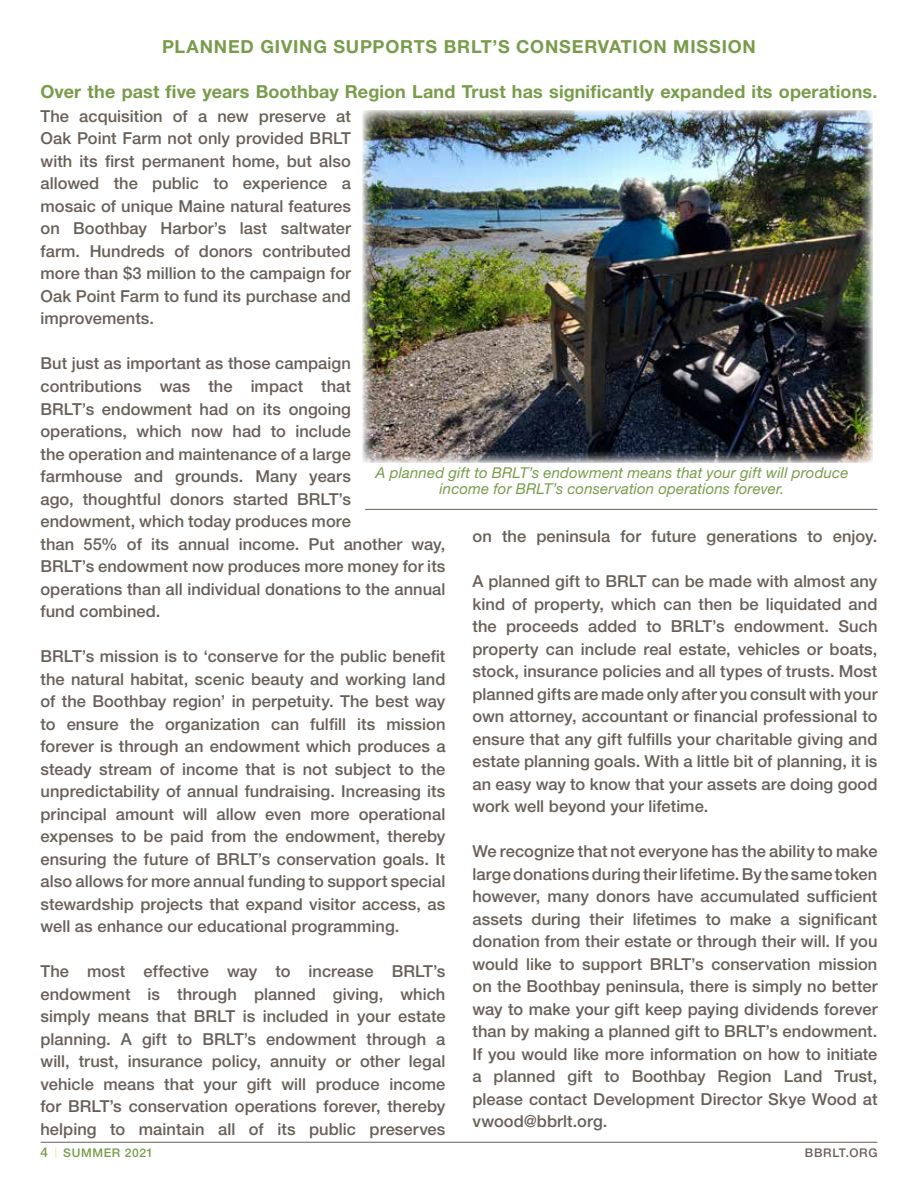
<style>
.page{position:relative;width:918px;height:1188px;background:#fff}
.page>*{position:absolute;margin:0;border:0;box-sizing:border-box;transform-origin:0 0}
.t1{font:700 18px "Helvetica Neue LT Std";letter-spacing:.01em;color:#789c4a}
.t2{font:700 18px "Helvetica Neue LT Std";letter-spacing:.045em;color:#789c4a}
.t3{font:500 16.5px/22.5px "Helvetica Neue LT Std";letter-spacing:.005em;color:#686058;text-align:justify}
.t4{font:italic 15px/16.5px "Helvetica Neue LT Std";letter-spacing:.01em;color:#789c4a;text-align:center}
.t5{font:500 12px "Helvetica Neue LT Std";letter-spacing:.055em;color:#789c4a}
.t6{font:500 12px "Helvetica Neue LT Std";letter-spacing:.055em;color:#686058}
.s1{font-size:13.5px}
.s2{font-weight:300;font-size:10.5px;color:#e5d660}
</style>
<div class="page">
<hr style="left:41px;top:1142px;width:836px;height:1px;background:#686058">
<hr style="left:365px;top:509px;width:512px;height:1px;background:#686058">
<img style="left:363px;top:110px;width:510px;height:353px">
<p class="t2" style="left:162px;top:36px;width:595px">PLANNED GIVING SUPPORTS BRLT’S CONSERVATION MISSION</p>
<p class="t1" style="left:41px;top:81px;width:838px">Over the past five years Boothbay Region Land Trust has significantly expanded its operations.</p>
<p class="t3" style="left:40px;top:105px;width:312px">The acquisition of a new preserve at Oak Point Farm not only provided BRLT with its first permanent home, but also allowed the public to experience a mosaic of unique Maine natural features on Boothbay Harbor’s last saltwater farm. Hundreds of donors contributed more than $3 million to the campaign for Oak Point Farm to fund its purchase and improvements.</p>
<p class="t3" style="left:40px;top:352px;width:407px;text-align:left">But just as important as those campaign contributions was the impact that<br>BRLT’s endowment had on its ongoing<br>operations, which now had to include<br>the operation and maintenance of a large<br>farmhouse and grounds. Many years<br>ago, thoughtful donors started BRLT’s endowment, which today produces more<br>than 55% of its annual income. Put another way, BRLT’s endowment now produces more money for its operations than all individual donations to the annual fund combined.</p>
<p class="t3" style="left:40px;top:645px;width:407px">BRLT’s mission is to ‘conserve for the public benefit the natural habitat, scenic beauty and working land of the Boothbay region’ in perpetuity. The best way to ensure the organization can fulfill its mission forever is through an endowment which produces a steady stream of income that is not subject to the unpredictability of annual fundraising. Increasing its principal amount will allow even more operational expenses to be paid from the endowment, thereby ensuring the future of BRLT’s conservation goals. It also allows for more annual funding to support special stewardship projects that expand visitor access, as well as enhance our educational programming.</p>
<p class="t3" style="left:40px;top:960px;width:407px">The most effective way to increase BRLT’s endowment is through planned giving, which simply means that BRLT is included in your estate planning. A gift to BRLT’s endowment through a will, trust, insurance policy, annuity or other legal vehicle means that your gift will produce income for BRLT’s conservation operations forever, thereby helping to maintain all of its public preserves</p>
<p class="t4" style="left:376px;top:464px;width:474px">A planned gift to BRLT’s endowment means that your gift will produce income for BRLT’s conservation operations forever.</p>
<p class="t3" style="left:473px;top:525px;width:407px">on the peninsula for future generations to enjoy.</p>
<p class="t3" style="left:473px;top:570px;width:407px">A planned gift to BRLT can be made with almost any kind of property, which can then be liquidated and the proceeds added to BRLT’s endowment. Such property can include real estate, vehicles or boats, stock, insurance policies and all types of trusts. Most planned gifts are made only after you consult with your own attorney, accountant or financial professional to ensure that any gift fulfills your charitable giving and estate planning goals. With a little bit of planning, it is an easy way to know that your assets are doing good work well beyond your lifetime.</p>
<p class="t3" style="left:473px;top:840px;width:407px">We recognize that not everyone has the ability to make large donations during their lifetime. By the same token however, many donors have accumulated sufficient assets during their lifetimes to make a significant donation from their estate or through their will. If you would like to support BRLT’s conservation mission on the Boothbay peninsula, there is simply no better way to make your gift keep paying dividends forever than by making a planned gift to BRLT’s endowment.<br>If you would like more information on how to initiate a planned gift to Boothbay Region Land Trust, please contact Development Director Skye Wood at vwood@bbrlt.org.</p>
<p class="t5" style="left:40px;top:1146px;width:114px"><span class="s1">4</span> <span class="s2">|</span> SUMMER 2021</p>
<p class="t6" style="left:805px;top:1146px;width:74px">BBRLT.ORG</p>
</div>
